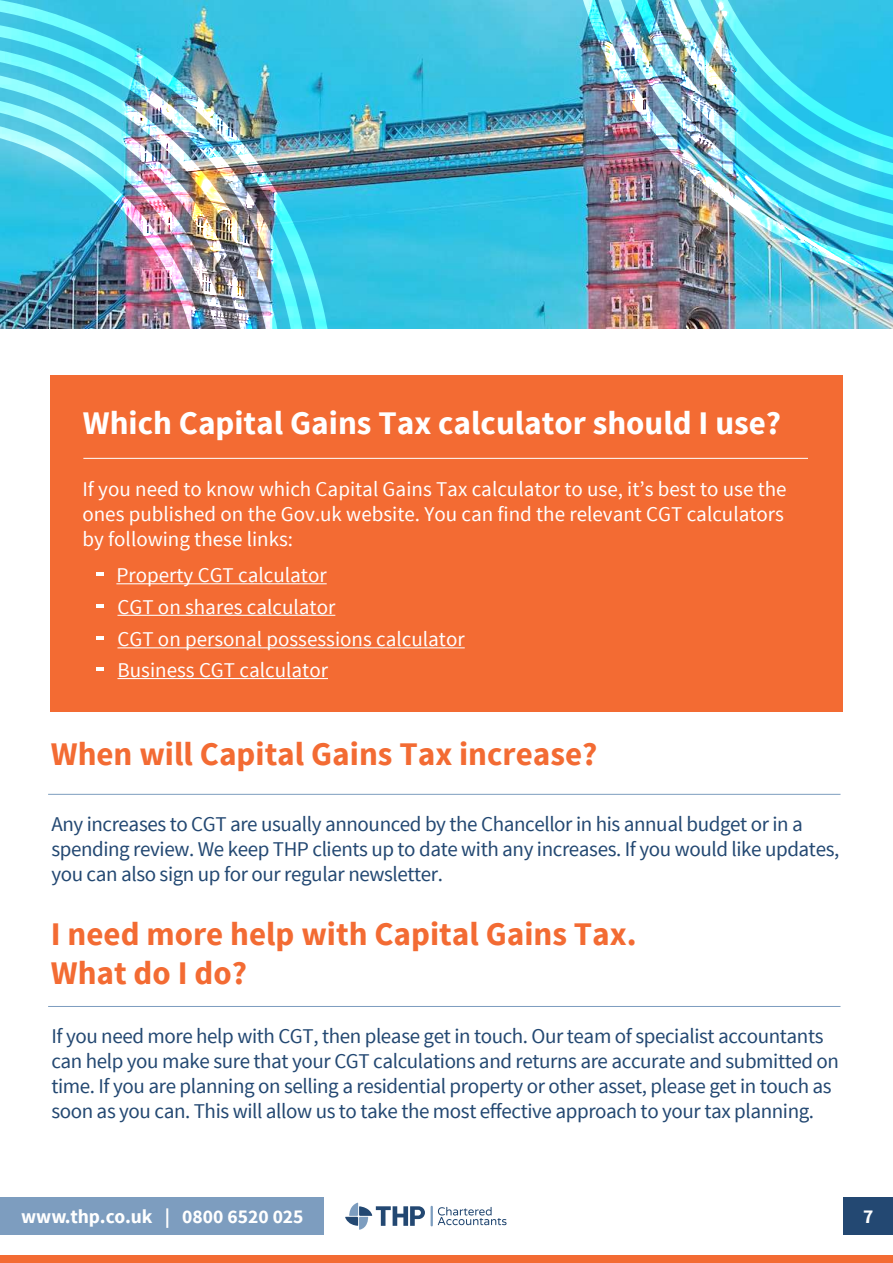
<style>
.page{position:relative;width:893px;height:1263px;background:#fff}
.page>*{position:absolute;margin:0;border:0;box-sizing:border-box;transform-origin:0 0}
.t1{font:700 33px/39.6px "Source Sans Pro";color:#f36b33}
.t2{font:700 33px "Source Sans Pro";color:#fff}
.t3{font:21px/25.2px "Source Sans Pro";letter-spacing:-.02em;color:#234872}
.t4{font:21px/25.2px "Source Sans Pro";color:#fff}
.t5{font:700 19.5px "Source Sans Pro";color:#fff}
</style>
<div class="page">
<div style="left:50px;top:375px;width:793px;height:336px;background:#f36b33"></div>
<div style="left:0;top:1197px;width:324px;height:38px;background:#7d9dbf"></div>
<svg style="left:438px;top:1207px;width:69px;height:18px"></svg>
<hr style="left:431px;top:1206px;width:2px;height:20px;background:#7d9dbf">
<svg style="left:376px;top:1206px;width:49px;height:20px"></svg>
<svg style="left:359px;top:1206px;width:13px;height:10px"></svg>
<svg style="left:345px;top:1202px;width:23px;height:28px"></svg>
<img style="left:334px;top:0;width:559px;height:328px">
<img style="left:0;top:0;width:334px;height:328px">
<img style="left:0;top:18px;width:309px;height:310px">
<img style="left:0;top:68px;width:260px;height:260px">
<img style="left:0;top:93px;width:235px;height:235px">
<img style="left:0;top:117px;width:211px;height:211px">
<img style="left:564px;top:0;width:329px;height:283px">
<img style="left:589px;top:0;width:304px;height:259px">
<img style="left:638px;top:0;width:255px;height:209px">
<img style="left:662px;top:0;width:231px;height:185px">
<hr style="left:116px;top:583px;width:211px;height:1px;background:#fff">
<svg style="left:96px;top:572px;width:8px;height:4px"></svg>
<svg style="left:96px;top:605px;width:8px;height:3px"></svg>
<svg style="left:96px;top:636px;width:8px;height:3px"></svg>
<svg style="left:96px;top:668px;width:8px;height:3px"></svg>
<div style="left:0;top:1256px;width:893px;height:7px;background:#f36b33"></div>
<div style="left:843px;top:1197px;width:50px;height:38px;background:#234872"></div>
<hr style="left:48px;top:794px;width:792px;height:1px;background:#7d9dbf">
<hr style="left:48px;top:1006px;width:792px;height:1px;background:#7d9dbf">
<hr style="left:118px;top:615px;width:217px;height:1px;background:#fff">
<hr style="left:118px;top:647px;width:347px;height:1px;background:#fff">
<hr style="left:118px;top:678px;width:210px;height:1px;background:#fff">
<h1 class="t2" style="left:83px;top:401px;width:700px">Which Capital Gains Tax calculator should I use?</h1>
<p class="t4" style="left:82px;top:477px;width:706px">If you need to know which Capital Gains Tax calculator to use, it’s best to use the ones published on the Gov.uk website. You can find the relevant CGT calculators by following these links:</p>
<p class="t4" style="left:116px;top:563px;width:212px">Property CGT calculator</p>
<p class="t4" style="left:118px;top:591px;width:349px;line-height:32.5px">CGT on shares calculator<br>CGT on personal possessions calculator</p>
<p class="t4" style="left:118px;top:658px;width:212px">Business CGT calculator</p>
<h1 class="t1" style="left:51px;top:736px;width:548px">When will Capital Gains Tax increase?</h1>
<p class="t3" style="left:51px;top:811px;width:789px">Any increases to CGT are usually announced by the Chancellor in his annual budget or in a spending review. We keep THP clients up to date with any increases. If you would like updates, you can also sign up for our regular newsletter.</p>
<h1 class="t1" style="left:51px;top:915px;width:587px">I need more help with Capital Gains Tax.<br>What do I do?</h1>
<p class="t3" style="left:51px;top:1023px;width:789px">If you need more help with CGT, then please get in touch. Our team of specialist accountants can help you make sure that your CGT calculations and returns are accurate and submitted on time. If you are planning on selling a residential property or other asset, please get in touch as soon as you can. This will allow us to take the most effective approach to your tax planning.</p>
<p class="t5" style="left:21px;top:1204px;width:284px">www.thp.co.uk | 0800 6520 025</p>
<p class="t5" style="left:863px;top:1203px;width:12px">7</p>
</div>
